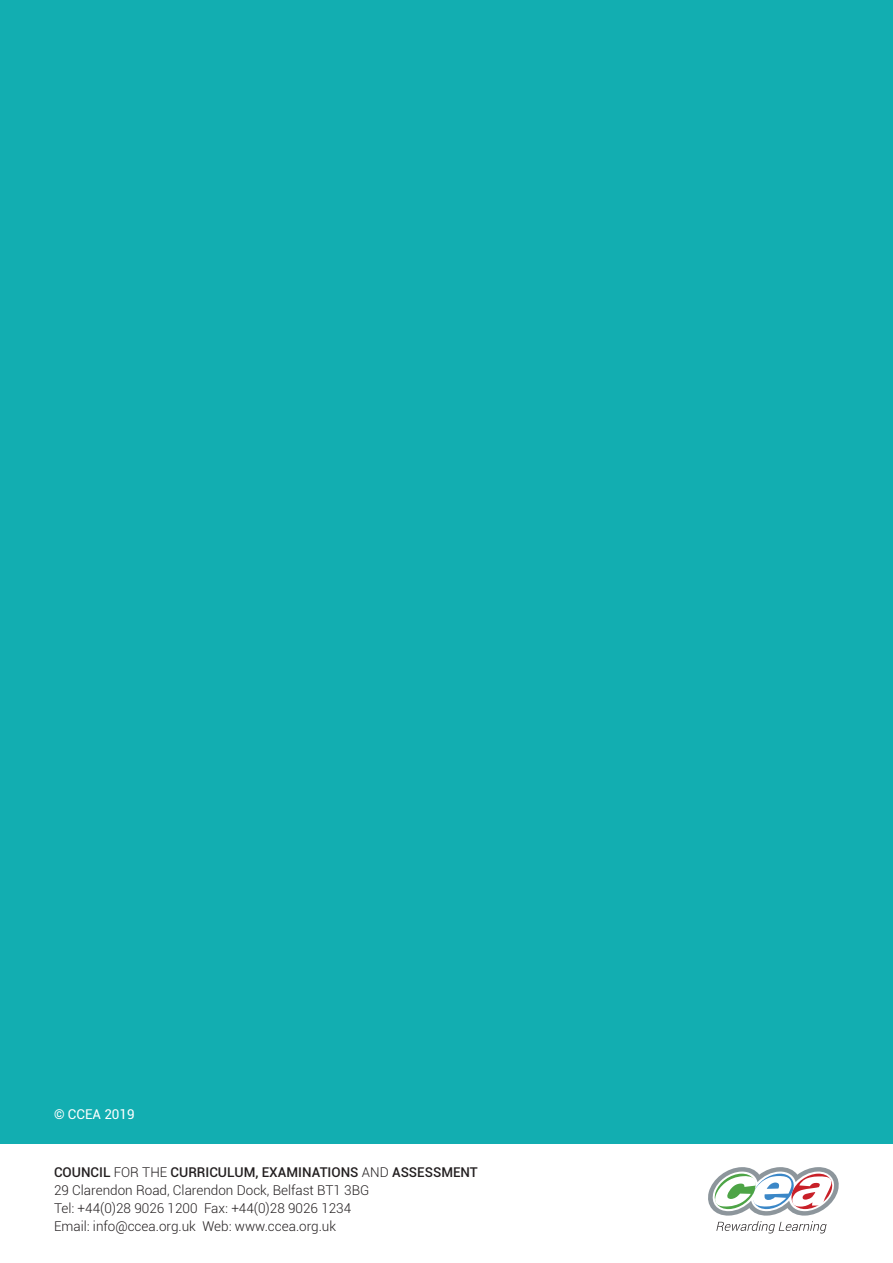
<style>
.page{position:relative;width:893px;height:1263px;background:#fff}
.page>*{position:absolute;margin:0;border:0;box-sizing:border-box;transform-origin:0 0}
.t1{font:300 13.5px "Roboto";color:#231f20}
.t2{font:500 13.5px "Roboto";color:#231f20}
.t3{font:13.5px "Roboto";color:#fff}
.s1{font-weight:300}
</style>
<div class="page">
<div style="left:0;top:0;width:893px;height:1144px;background:#12aeb1"></div>
<svg style="left:708px;top:1167px;width:131px;height:66px"></svg>
<p class="t3" style="left:54px;top:1104px;width:82px">© CCEA 2019</p>
<p class="t2" style="left:54px;top:1163px;width:425px">COUNCIL <span class="s1">FOR THE</span> CURRICULUM, EXAMINATIONS <span class="s1">AND</span> ASSESSMENT</p>
<p class="t1" style="left:54px;top:1181px;width:317px">29 Clarendon Road, Clarendon Dock, Belfast BT1 3BG</p>
<p class="t1" style="left:54px;top:1199px;width:299px">Tel: +44(0)28 9026 1200 Fax: +44(0)28 9026 1234</p>
<p class="t1" style="left:54px;top:1217px;width:284px">Email: info@ccea.org.uk Web: www.ccea.org.uk</p>
</div>
